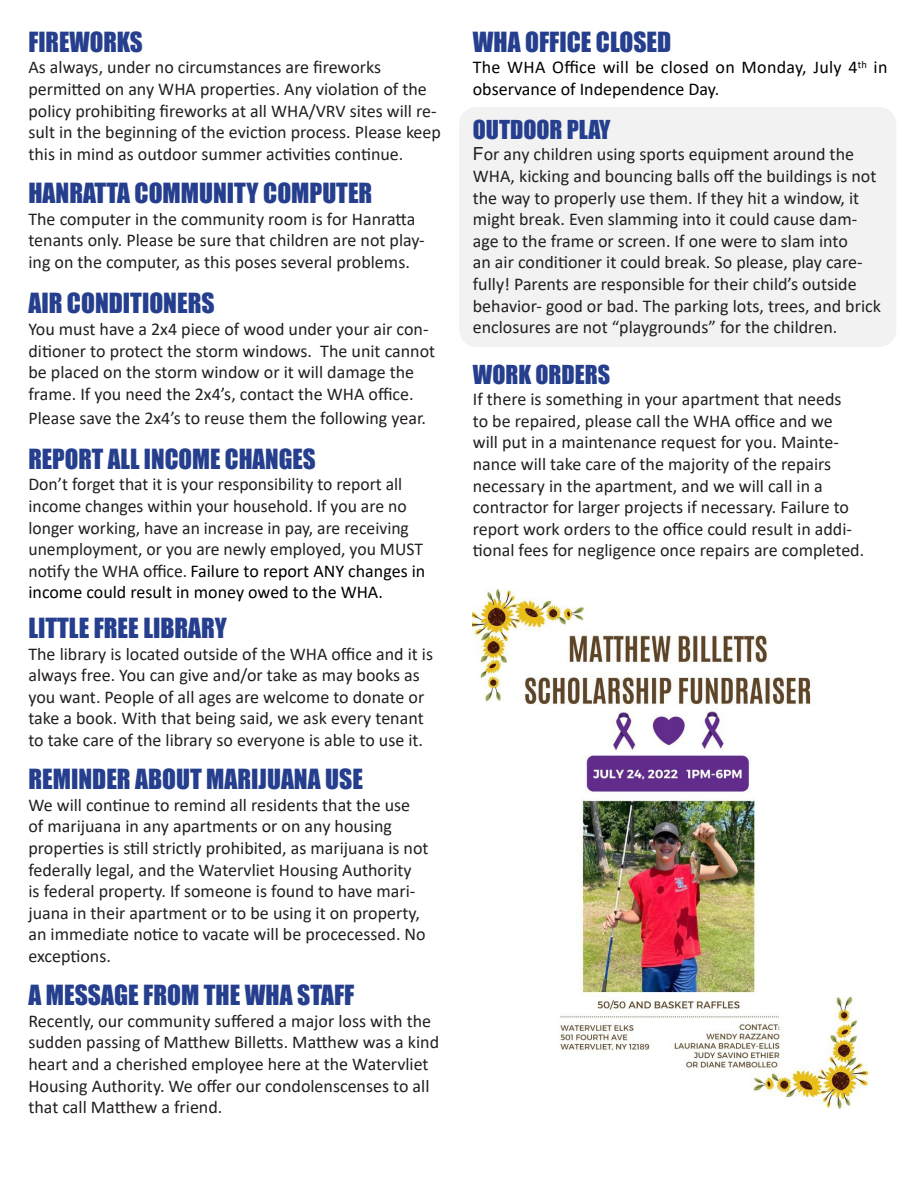
<style>
.page{position:relative;width:918px;height:1188px;background:#fff}
.page>*{position:absolute;margin:0;border:0;box-sizing:border-box;transform-origin:0 0}
.Body_text{font:25.5px "Impact";color:#253f8e}
.t1{font:24px "Impact";color:#253f8e}
.Body_text-2{font:18px/21.6px "Calibri";color:#231f20}
.Body_text-3{font:18px/21.6px "Calibri";letter-spacing:.01em;color:#000}
.s1{color:#000}
.s2{font-family:"Arial"}
</style>
<div class="page">
<div style="left:459px;top:107px;width:437px;height:240px;background:#f2f2f3;border-radius:18px"></div>
<img style="left:473px;top:589px;width:396px;height:520px">
<p class="Body_text" style="left:28px;top:22px;width:116px">FIREWORKS</p>
<p class="Body_text-2" style="left:28px;top:56px;width:414px">As always, under no circumstances are fireworks permitted on any WHA properties. Any violation of the policy prohibiting fireworks at all WHA/VRV sites will re&shy;sult in the beginning of the eviction process. Please keep this in mind as outdoor summer activities continue.</p>
<p class="Body_text" style="left:28px;top:173px;width:345px">HANRATTA COMMUNITY COMPUTER</p>
<p class="Body_text-2" style="left:28px;top:207px;width:398px">The computer in the community room is for Hanratta tenants only. Please be sure that children are not play&shy;ing on the computer, as this poses several problems.</p>
<p class="Body_text" style="left:28px;top:284px;width:188px">AIR CONDITIONERS</p>
<p class="Body_text-2" style="left:28px;top:318px;width:408px">You must have a 2x4 piece of wood under your air con&shy;ditioner to protect the storm windows. The unit cannot be placed on the storm window or it will damage the frame. If you need the 2x4’s, contact the WHA office.</p>
<p class="Body_text-2" style="left:28px;top:407px;width:399px">Please save the 2x4’s to reuse them the following year.</p>
<p class="Body_text" style="left:28px;top:439px;width:289px">REPORT ALL INCOME CHANGES</p>
<p class="Body_text-2" style="left:28px;top:473px;width:398px">Don’t forget that it is your responsibility to report all income changes within your household. If you are no longer working, have an increase in pay, are receiving unemployment, or you are newly employed, you MUST notify the WHA office. <span class="s1">Failure to report ANY changes in income could result in money owed to the WHA.</span></p>
<p class="Body_text" style="left:28px;top:608px;width:200px">LITTLE FREE LIBRARY</p>
<p class="Body_text-2" style="left:28px;top:642px;width:406px">The library is located outside of the WHA office and it is always free. You can give and/or take as may books as you want. People of all ages are welcome to donate or take a book. With that being said, we ask every tenant to take care of the library so everyone is able to use it.</p>
<p class="Body_text" style="left:28px;top:760px;width:336px">REMINDER ABOUT MARIJUANA USE</p>
<p class="Body_text-2" style="left:28px;top:794px;width:402px">We will continue to remind all residents that the use of marijuana in any apartments or on any housing properties is still strictly prohibited, as marijuana is not federally legal, and the Watervliet Housing Authority<br>is federal property. If someone is found to have mari&shy;juana in their apartment or to be using it on property, an immediate notice to vacate will be procecessed. No exceptions.</p>
<p class="Body_text" style="left:28px;top:976px;width:327px">A MESSAGE FROM THE WHA STAFF</p>
<p class="Body_text-2" style="left:28px;top:1010px;width:412px">Recently, our community suffered a major loss with the sudden passing of Matthew Billetts. Matthew was a kind heart and a cherished employee here at the Watervliet Housing Authority. We offer our condolenscenses to all that call Matthew a friend.</p>
<p class="Body_text" style="left:473px;top:22px;width:200px">WHA OFFICE CLOSED</p>
<p class="Body_text-3" style="left:473px;top:56px;width:416px">The WHA Office will be closed on Monday, July 4<sup>th</sup> in observance of Independence Day.</p>
<p class="t1" style="left:473px;top:111px;width:139px">OUTDOOR PLAY</p>
<p class="Body_text-2" style="left:473px;top:143px;width:410px"><span class="s2">F</span>or any children using sports equipment around the WHA, kicking and bouncing balls off the buildings is not the way to properly use them. If they hit a window, it might break. Even slamming into it could cause dam&shy;age to the frame or screen. If one were to slam into<br>an air conditioner it could break. So please, play care&shy;fully! Parents are responsible for their child’s outside behavior- good or bad. The parking lots, trees, and brick enclosures are not “playgrounds” for the children.</p>
<p class="t1" style="left:473px;top:356px;width:139px">WORK ORDERS</p>
<p class="Body_text-2" style="left:473px;top:388px;width:393px">If there is something in your apartment that needs<br>to be repaired, please call the WHA office and we<br>will put in a maintenance request for you. Mainte&shy;nance will take care of the majority of the repairs necessary in the apartment, and we will call in a contractor for larger projects if necessary. Failure to report work orders to the office could result in addi&shy;tional fees for negligence once repairs are completed.</p>
</div>
